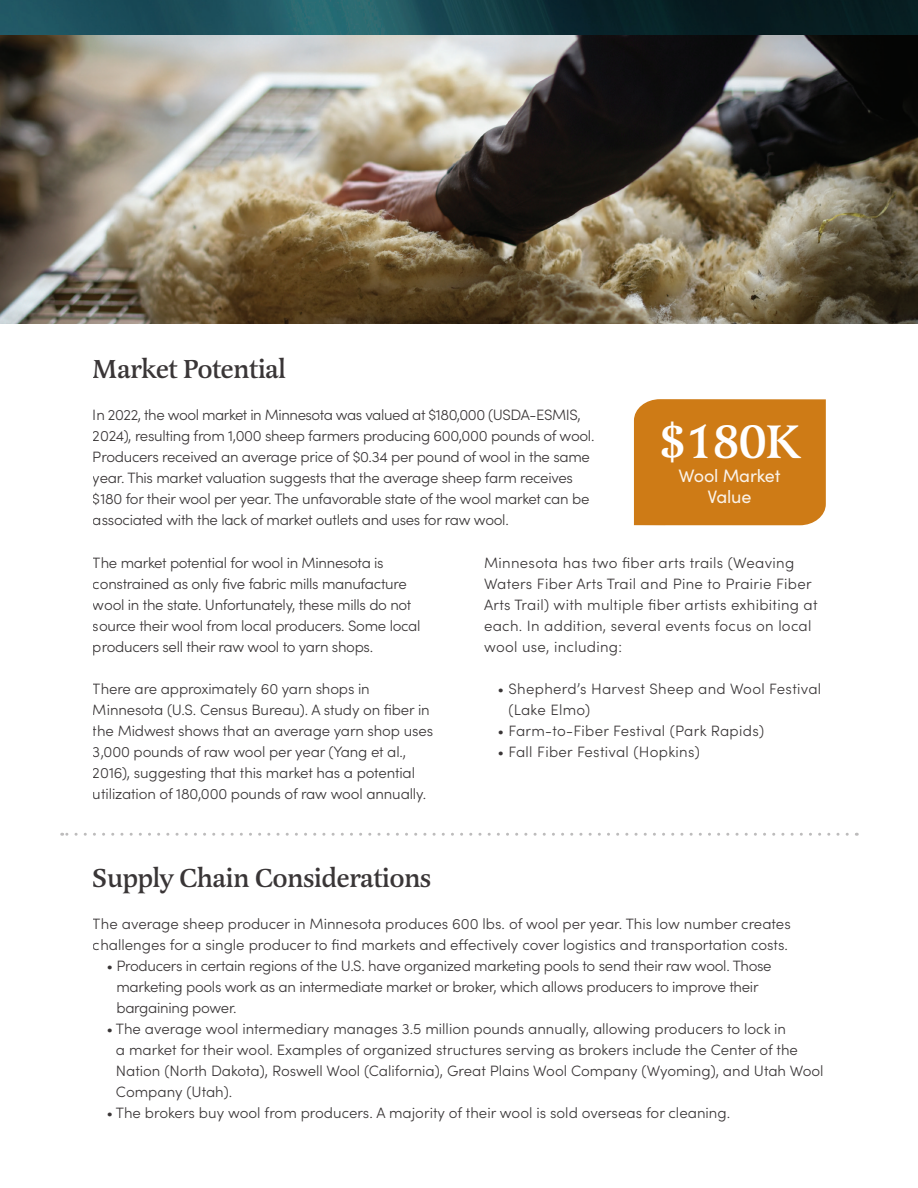
<style>
.page{position:relative;width:918px;height:1188px;background:#fff}
.page>*{position:absolute;margin:0;border:0;box-sizing:border-box;transform-origin:0 0}
.t1{font:500 48.75px "Latienne Pro";color:#fff}
.t2{font:500 27px "Latienne Pro";letter-spacing:-.03em;color:#231f20}
.t3{font:18px/21px "Sofia Pro";letter-spacing:-.01em;color:#fff;text-align:center}
.t4{font:300 15px/21px "Sofia Pro";letter-spacing:-.01em;color:#231f20}
.t5{font:300 15px/21px "Sofia Pro";letter-spacing:.02em;color:#231f20}
</style>
<div class="page">
<img style="left:0;top:0;width:917px;height:324px">
<img style="left:1px;top:0;width:916px;height:34px">
<div style="left:634px;top:399px;width:192px;height:126px;background:#ce7b16"></div>
<svg style="left:62px;top:833px;width:785px;height:3px"></svg>
<h2 class="t2" style="left:93px;top:353px;width:195px">Market Potential</h2>
<p class="t4" style="left:93px;top:404px;width:503px">In 2022, the wool market in Minnesota was valued at $180,000 (USDA-ESMIS, 2024), resulting from 1,000 sheep farmers producing 600,000 pounds of wool.<br>Producers received an average price of $0.34 per pound of wool in the same year. This market valuation suggests that the average sheep farm receives $180 for their wool per year. The unfavorable state of the wool market can be associated with the lack of market outlets and uses for raw wool.</p>
<h1 class="t1" style="left:658px;top:412px;width:144px">$180K</h1>
<p class="t3" style="left:679px;top:464px;width:103px">Wool Market<br>Value</p>
<p class="t4" style="left:93px;top:551px;width:329px">The market potential for wool in Minnesota is constrained as only five fabric mills manufacture wool in the state. Unfortunately, these mills do not source their wool from local producers. Some local producers sell their raw wool to yarn shops.</p>
<p class="t4" style="left:93px;top:677px;width:342px">There are approximately 60 yarn shops in Minnesota (U.S. Census Bureau). A study on fiber in the Midwest shows that an average yarn shop uses 3,000 pounds of raw wool per year (Yang et al., 2016), suggesting that this market has a potential utilization of 180,000 pounds of raw wool annually.</p>
<p class="t5" style="left:484px;top:551px;width:335px">Minnesota has two fiber arts trails (Weaving Waters Fiber Arts Trail and Pine to Prairie Fiber Arts Trail) with multiple fiber artists exhibiting at each. In addition, several events focus on local wool use, including:</p>
<p class="t5" style="left:509px;top:677px;width:314px;text-indent:-11px">• Shepherd’s Harvest Sheep and Wool Festival (Lake Elmo)</p>
<p class="t5" style="left:498px;top:719px;width:268px">• Farm-to-Fiber Festival (Park Rapids)</p>
<p class="t5" style="left:498px;top:740px;width:204px">• Fall Fiber Festival (Hopkins)</p>
<h2 class="t2" style="left:93px;top:861px;width:340px">Supply Chain Considerations</h2>
<p class="t4" style="left:93px;top:912px;width:699px">The average sheep producer in Minnesota produces 600 lbs. of wool per year. This low number creates challenges for a single producer to find markets and effectively cover logistics and transportation costs.</p>
<p class="t4" style="left:116px;top:954px;width:657px;text-indent:-10px">• Producers in certain regions of the U.S. have organized marketing pools to send their raw wool. Those marketing pools work as an intermediate market or broker, which allows producers to improve their bargaining power.</p>
<p class="t4" style="left:116px;top:1017px;width:709px;text-indent:-10px">• The average wool intermediary manages 3.5 million pounds annually, allowing producers to lock in<br>a market for their wool. Examples of organized structures serving as brokers include the Center of the Nation (North Dakota), Roswell Wool (California), Great Plains Wool Company (Wyoming), and Utah Wool Company (Utah).</p>
<p class="t4" style="left:106px;top:1101px;width:625px">• The brokers buy wool from producers. A majority of their wool is sold overseas for cleaning.</p>
</div>
